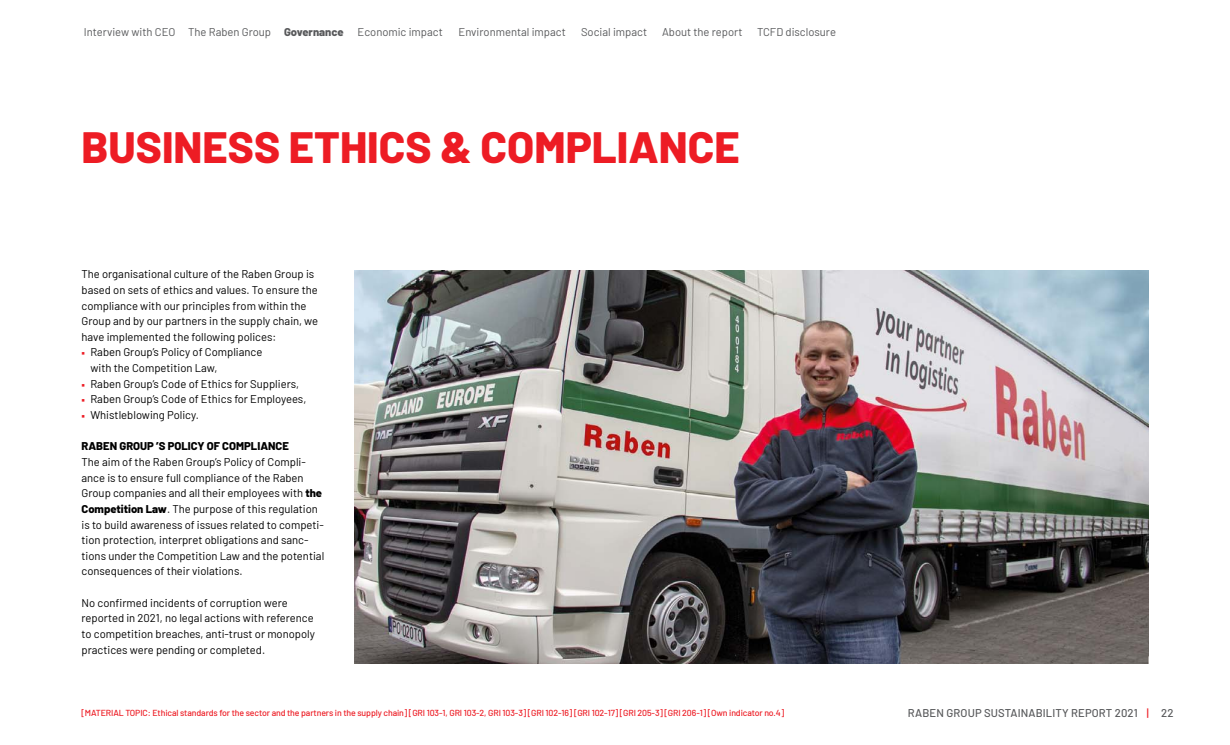
<style>
.page{position:relative;width:1230px;height:745px;background:#fff}
.page>*{position:absolute;margin:0;border:0;box-sizing:border-box;transform-origin:0 0}
.t1{font:800 43.75px "Barlow";color:#ed1c24}
.t2{font:11.25px/15.6px "Barlow";color:#000}
.t3{font:11.25px "Barlow";color:#58595b}
.t4{font:500 11.25px "Barlow";letter-spacing:.01em;color:#58595b}
.t5{font:800 11.25px "Barlow";color:#000}
.t6{font:500 8.75px "Barlow";letter-spacing:-.01em;color:#ed1c24}
.s1{font-weight:800}
.s2{font-family:"Garamond Premr Pro";color:#ed1c24}
.s3{color:#ed1c24}
</style>
<div class="page">
<img style="left:354px;top:270px;width:794px;height:393px">
<p class="t3" style="left:84px;top:24px;width:189px">Interview with CEO The Raben Group</p>
<p class="t3" style="left:581px;top:24px;width:68px">Social impact</p>
<p class="t3" style="left:284px;top:24px;width:160px"><span class="s1">Governance</span> Economic impact</p>
<p class="t3" style="left:458px;top:24px;width:109px">Environmental impact</p>
<p class="t3" style="left:662px;top:24px;width:82px">About the report</p>
<p class="t3" style="left:757px;top:24px;width:80px">TCFD disclosure</p>
<h1 class="t1" style="left:81px;top:119px;width:660px">BUSINESS ETHICS &amp; COMPLIANCE</h1>
<p class="t2" style="left:81px;top:266px;width:238px">The organisational culture of the Raben Group is based on sets of ethics and values. To ensure the compliance with our principles from within the Group and by our partners in the supply chain, we have implemented the following polices:</p>
<p class="t2" style="left:90px;top:344px;width:173px;text-indent:-9px"><span class="s2">■</span> Raben Group’s Policy of Compliance with the Competition Law,</p>
<p class="t2" style="left:81px;top:375px;width:219px"><span class="s2">■</span> Raben Group’s Code of Ethics for Suppliers,</p>
<p class="t2" style="left:81px;top:391px;width:226px"><span class="s2">■</span> Raben Group’s Code of Ethics for Employees,</p>
<p class="t2" style="left:81px;top:406px;width:119px"><span class="s2">■</span> Whistleblowing Policy.</p>
<p class="t5" style="left:81px;top:439px;width:209px">RABEN GROUP ’S POLICY OF COMPLIANCE</p>
<p class="t2" style="left:81px;top:453px;width:244px">The aim of the Raben Group’s Policy of Compli&shy;ance is to ensure full compliance of the Raben Group companies and all their employees with <span class="s1">the Competition Law</span>. The purpose of this regulation is to build awareness of issues related to competi&shy;tion protection, interpret obligations and sanc&shy;tions under the Competition Law and the potential consequences of their violations.</p>
<p class="t2" style="left:81px;top:594px;width:235px">No confirmed incidents of corruption were reported in 2021, no legal actions with reference to competition breaches, anti-trust or monopoly practices were pending or completed.</p>
<p class="t6" style="left:81px;top:707px;width:704px">[MATERIAL TOPIC: Ethical standards for the sector and the partners in the supply chain] [GRI 103-1, GRI 103-2, GRI 103-3] [GRI 102-16] [GRI 102-17] [GRI 205-3] [GRI 206-1] [Own indicator no.4]</p>
<p class="t4" style="left:908px;top:705px;width:267px">RABEN GROUP SUSTAINABILITY REPORT 2021 <span class="s3">|</span> 22</p>
</div>
